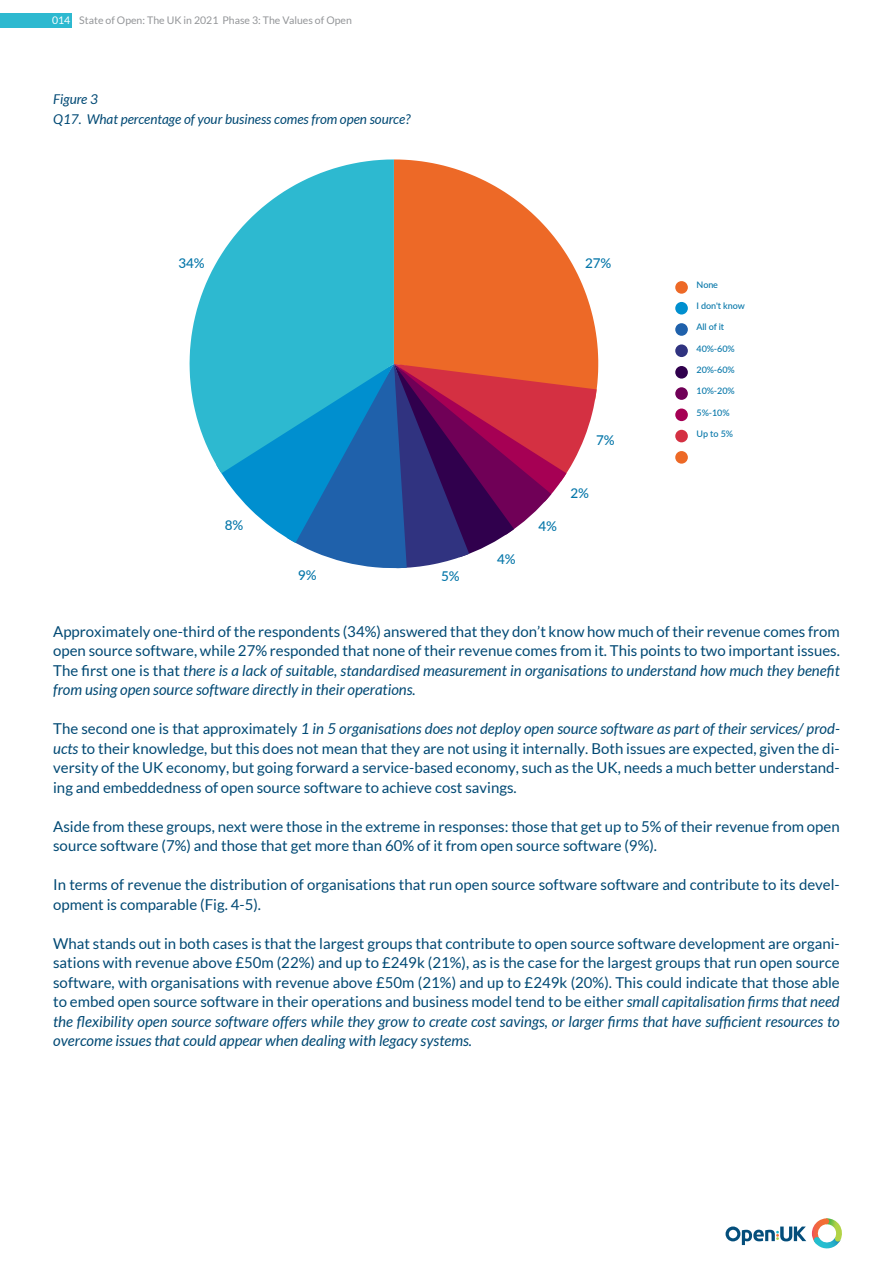
<style>
.page{position:relative;width:893px;height:1263px;background:#fff}
.page>*{position:absolute;margin:0;border:0;box-sizing:border-box;transform-origin:0 0}
.MAIN_BODY{font:15px/19.5px "Lato";color:#004974;text-align:justify}
.FIGURE_LEFT_JUST{font:italic 13.5px "Lato";color:#004974}
.t1{font:500 13.5px "Lato";color:#0576a9}
.t2{font:10.5px "Lato";color:#939598}
.t3{font:500 9px "Lato";letter-spacing:-.01em;color:#0576a9}
.s1{color:#fff}
.s2{font-style:italic}
</style>
<div class="page">
<div style="left:0;top:13px;width:72px;height:14px;background:#2db9d0"></div>
<svg style="left:725px;top:1226px;width:81px;height:19px"></svg>
<svg style="left:812px;top:1218px;width:30px;height:31px"></svg>
<svg style="left:394px;top:159px;width:204px;height:227px;fill:#ed6927"></svg>
<svg style="left:221px;top:364px;width:376px;height:204px"></svg>
<svg style="left:190px;top:159px;width:204px;height:314px;fill:#2db9d0"></svg>
<div style="left:675px;top:281px;width:13px;height:13px;background:#ed6927;border-radius:50%"></div>
<div style="left:675px;top:451px;width:13px;height:13px;background:#ed6926;border-radius:50%"></div>
<div style="left:675px;top:430px;width:13px;height:12px;background:#d43042;border-radius:50%"></div>
<div style="left:675px;top:408px;width:13px;height:13px;background:#a60054;border-radius:50%"></div>
<div style="left:675px;top:387px;width:13px;height:13px;background:#700057;border-radius:50%"></div>
<div style="left:675px;top:344px;width:13px;height:13px;background:#303380;border-radius:50%"></div>
<div style="left:675px;top:323px;width:13px;height:13px;background:#1f61ab;border-radius:50%"></div>
<div style="left:675px;top:302px;width:13px;height:12px;background:#008fcf;border-radius:50%"></div>
<div style="left:675px;top:366px;width:13px;height:13px;background:#30004d;border-radius:50%"></div>
<p class="t2" style="left:52px;top:14px;width:301px"><span class="s1">014</span> State of Open: The UK in 2021 Phase 3: The Values of Open</p>
<p class="FIGURE_LEFT_JUST" style="left:53px;top:92px;width:46px">Figure 3</p>
<p class="FIGURE_LEFT_JUST" style="left:53px;top:111px;width:359px">Q17. What percentage of your business comes from open source?</p>
<p class="t1" style="left:179px;top:253px;width:28px">34%</p>
<p class="t1" style="left:585px;top:253px;width:28px">27%</p>
<p class="t1" style="left:225px;top:515px;width:20px">8%</p>
<p class="t1" style="left:298px;top:566px;width:20px">9%</p>
<p class="t1" style="left:441px;top:566px;width:20px">5%</p>
<p class="t1" style="left:497px;top:549px;width:20px">4%</p>
<p class="t1" style="left:596px;top:430px;width:20px">7%</p>
<p class="t1" style="left:538px;top:516px;width:20px">4%</p>
<p class="t1" style="left:571px;top:483px;width:20px">2%</p>
<p class="t3" style="left:696px;top:278px;width:23px">None</p>
<p class="t3" style="left:696px;top:299px;width:50px">I don't know</p>
<p class="t3" style="left:696px;top:342px;width:40px">40%-60%</p>
<p class="t3" style="left:696px;top:321px;width:29px">All of it</p>
<p class="t3" style="left:696px;top:363px;width:40px">20%-60%</p>
<p class="t3" style="left:696px;top:385px;width:40px">10%-20%</p>
<p class="t3" style="left:696px;top:406px;width:35px">5%-10%</p>
<p class="t3" style="left:696px;top:427px;width:38px">Up to 5%</p>
<p class="MAIN_BODY" style="left:53px;top:621px;width:788px">Approximately one-third of the respondents (34%) answered that they don’t know how much of their revenue comes from open source software, while 27% responded that none of their revenue comes from it. This points to two important issues.<br>The first one is that <span class="s2">there is a lack of suitable, standardised measurement in organisations to understand how much they benefit from using open source software directly in their operations.</span></p>
<p class="MAIN_BODY" style="left:53px;top:719px;width:788px">The second one is that approximately <span class="s2">1 in 5 organisations does not deploy open source software as part of their services/ prod&shy;ucts</span> to their knowledge, but this does not mean that they are not using it internally. Both issues are expected, given the di&shy;versity of the UK economy, but going forward a service-based economy, such as the UK, needs a much better understand&shy;ing and embeddedness of open source software to achieve cost savings.</p>
<p class="MAIN_BODY" style="left:53px;top:816px;width:788px">Aside from these groups, next were those in the extreme in responses: those that get up to 5% of their revenue from open source software (7%) and those that get more than 60% of it from open source software (9%).</p>
<p class="MAIN_BODY" style="left:53px;top:875px;width:788px">In terms of revenue the distribution of organisations that run open source software software and contribute to its devel&shy;opment is comparable (Fig. 4-5).</p>
<p class="MAIN_BODY" style="left:53px;top:933px;width:788px">What stands out in both cases is that the largest groups that contribute to open source software development are organi&shy;sations with revenue above £50m (22%) and up to £249k (21%), as is the case for the largest groups that run open source software, with organisations with revenue above £50m (21%) and up to £249k (20%). This could indicate that those able to embed open source software in their operations and business model tend to be either <span class="s2">small capitalisation firms that need the flexibility open source software offers while they grow to create cost savings, or larger firms that have sufficient resources to overcome issues that could appear when dealing with legacy systems.</span></p>
</div>
